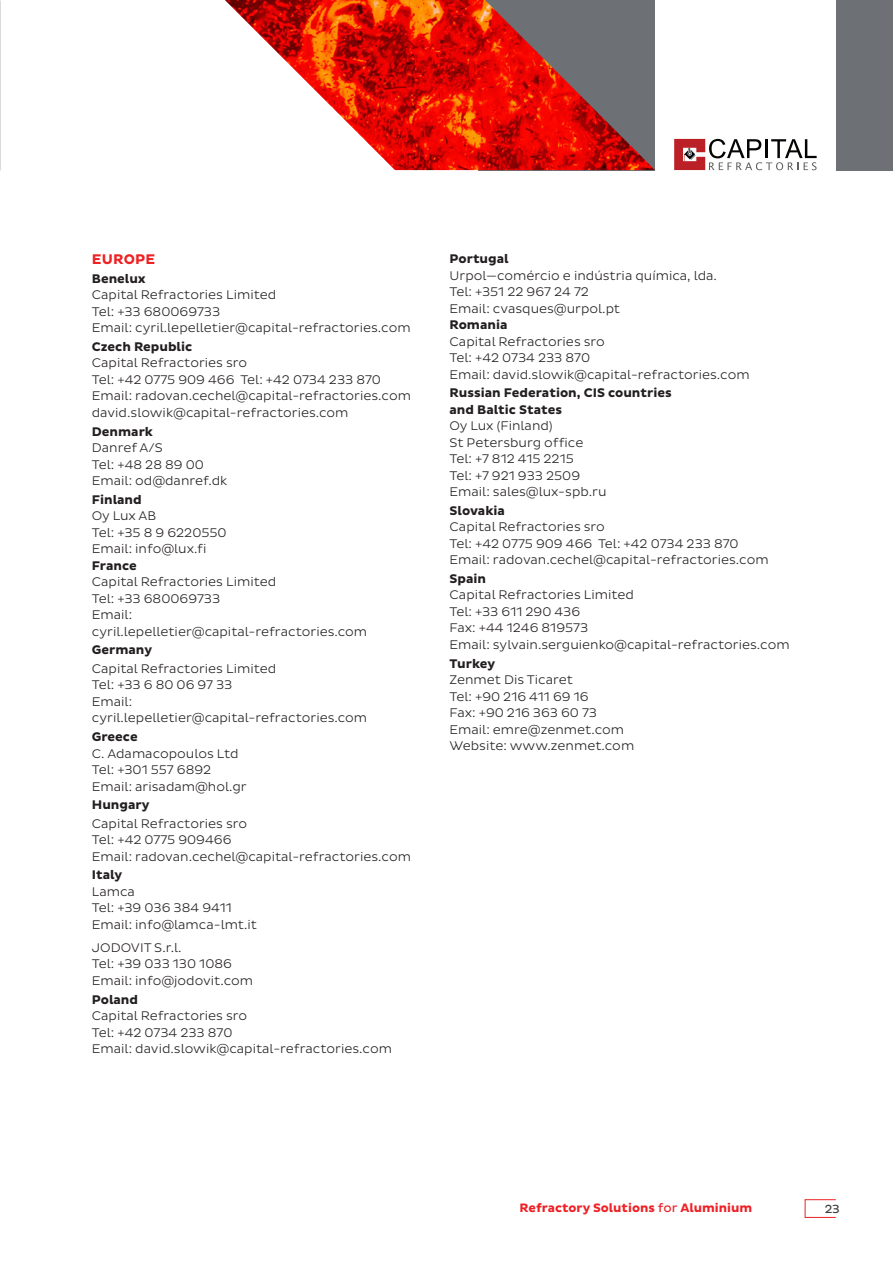
<style>
.page{position:relative;width:893px;height:1263px;background:#fff}
.page>*{position:absolute;margin:0;border:0;box-sizing:border-box;transform-origin:0 0}
.t1{font:700 14.25px "Pluto Sans";letter-spacing:.015em;color:#ee2123}
.t2{font:300 12.75px/16.5px "Pluto Sans";color:#231f20}
.t3{font:700 12.75px "Pluto Sans";color:#231f20}
.t4{font:700 12.45px "Pluto Sans";color:#ee2025}
.t5{font:12px "Pluto Sans";color:#3e3e3f}
.s1{font-weight:700}
.s2{font-weight:400}
</style>
<div class="page">
<div style="left:805px;top:1199px;width:31px;height:19px;border:1px solid #ee2123"></div>
<div style="left:478px;top:0;width:415px;height:170px;background:#6d7175"></div>
<img style="left:225px;top:0;width:430px;height:170px">
<div style="left:655px;top:0;width:181px;height:176px;background:#fff"></div>
<svg style="left:674px;top:139px;width:143px;height:31px"></svg>
<p class="t1" style="left:92px;top:251px;width:65px">EUROPE</p>
<p class="t2" style="left:92px;top:270px;width:320px"><span class="s1">Benelux<br></span>Capital Refractories Limited<br>Tel: +33 680069733<br>Email: cyril.lepelletier@capital-refractories.com</p>
<p class="t2" style="left:92px;top:338px;width:321px"><span class="s1">Czech Republic<br></span>Capital Refractories sro<br>Tel: +42 0775 909 466 Tel: +42 0734 233 870<br>Email: radovan.cechel@capital-refractories.com david.slowik@capital-refractories.com</p>
<p class="t2" style="left:92px;top:423px;width:137px"><span class="s1">Denmark<br></span>Danref A/S<br>Tel: +48 28 89 00<br>Email: od@danref.dk</p>
<p class="t2" style="left:92px;top:491px;width:277px"><span class="s1">Finland<br></span>Oy Lux AB<br>Tel: +35 8 9 6220550<br>Email: info@lux.fi<br><span class="s1">France<br></span>Capital Refractories Limited<br>Tel: +33 680069733<br>Email: cyril.lepelletier@capital-refractories.com</p>
<p class="t3" style="left:92px;top:643px;width:62px">Germany</p>
<p class="t2" style="left:92px;top:660px;width:277px">Capital Refractories Limited<br>Tel: +33 6 80 06 97 33<br>Email: cyril.lepelletier@capital-refractories.com</p>
<p class="t2" style="left:92px;top:729px;width:156px"><span class="s1">Greece<br></span>C. Adamacopoulos Ltd<br>Tel: +301 557 6892<br>Email: arisadam@hol.gr</p>
<p class="t3" style="left:92px;top:798px;width:59px">Hungary</p>
<p class="t2" style="left:92px;top:815px;width:321px">Capital Refractories sro<br>Tel: +42 0775 909466<br>Email: radovan.cechel@capital-refractories.com</p>
<p class="t2" style="left:92px;top:867px;width:167px"><span class="s1">Italy<br></span>Lamca<br>Tel: +39 036 384 9411<br>Email: info@lamca-lmt.it</p>
<p class="t2" style="left:92px;top:939px;width:163px">JODOVIT S.r.l.<br>Tel: +39 033 130 1086<br>Email: info@jodovit.com</p>
<p class="t2" style="left:92px;top:991px;width:302px"><span class="s1">Poland<br></span>Capital Refractories sro<br>Tel: +42 0734 233 870<br>Email: david.slowik@capital-refractories.com</p>
<p class="t2" style="left:449px;top:251px;width:302px"><span class="s1">Portugal<br></span>Urpol—comércio e indústria química, lda.<br>Tel: +351 22 967 24 72<br>Email: cvasques@urpol.pt<br><span class="s1">Romania<br></span>Capital Refractories sro<br>Tel: +42 0734 233 870<br>Email: david.slowik@capital-refractories.com</p>
<p class="t2" style="left:449px;top:385px;width:224px"><span class="s1">Russian Federation, CIS countries and Baltic States<br></span>Oy Lux (Finland)<br>St Petersburg office<br>Tel: +7 812 415 2215<br>Tel: +7 921 933 2509<br>Email: sales@lux-spb.ru</p>
<p class="t2" style="left:449px;top:502px;width:321px"><span class="s1">Slovakia<br></span>Capital Refractories sro<br>Tel: +42 0775 909 466 Tel: +42 0734 233 870<br>Email: radovan.cechel@capital-refractories.com</p>
<p class="t2" style="left:449px;top:570px;width:342px"><span class="s1">Spain<br></span>Capital Refractories Limited<br>Tel: +33 611 290 436<br>Fax: +44 1246 819573<br>Email: sylvain.serguienko@capital-refractories.com</p>
<p class="t2" style="left:449px;top:655px;width:186px"><span class="s1">Turkey<br></span>Zenmet Dis Ticaret<br>Tel: +90 216 411 69 16<br>Fax: +90 216 363 60 73<br>Email: emre@zenmet.com<br>Website: www.zenmet.com</p>
<p class="t4" style="left:520px;top:1201px;width:234px">Refractory Solutions <span class="s2">for</span> Aluminium</p>
<p class="t5" style="left:825px;top:1201px;width:16px">23</p>
</div>
